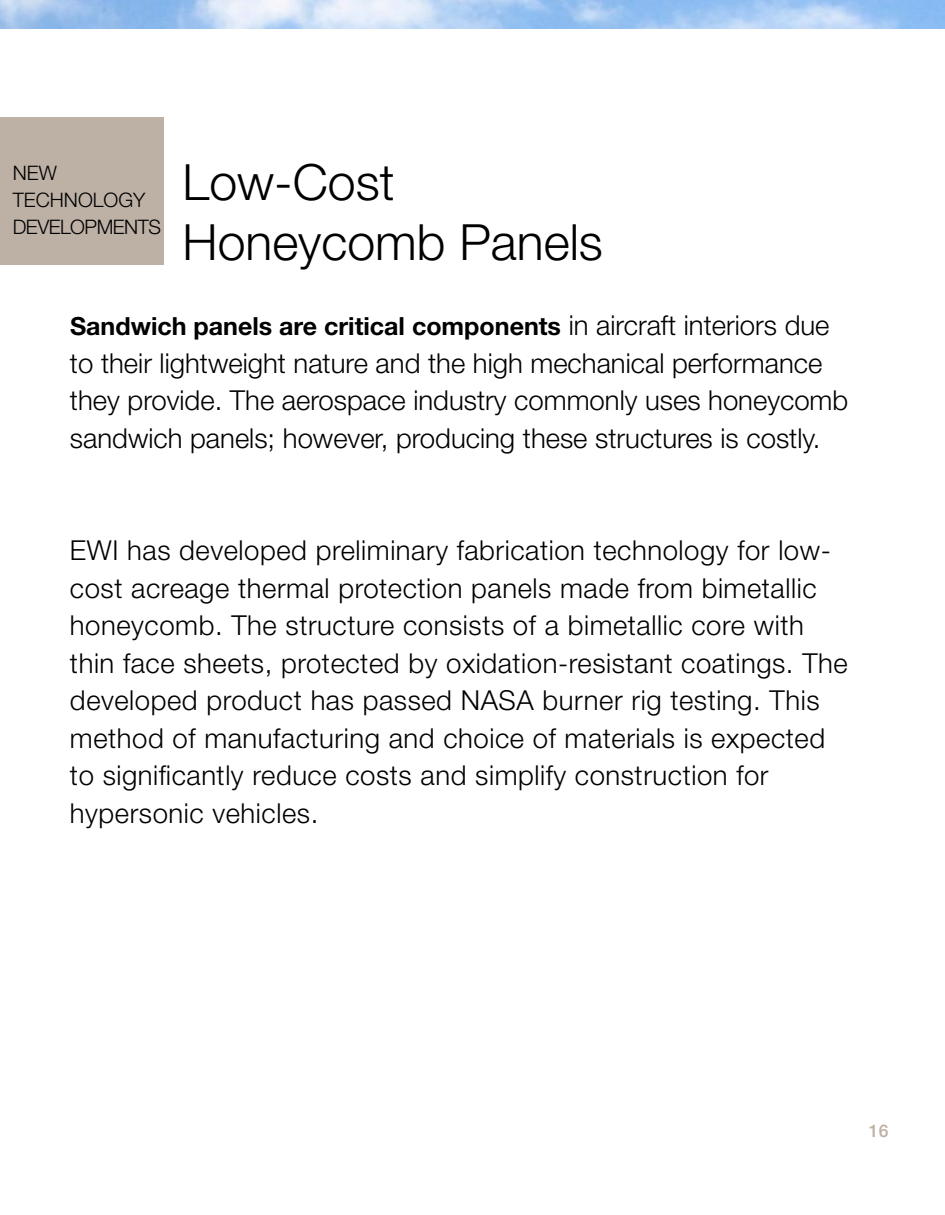
<style>
.page{position:relative;width:945px;height:1215px;background:#fff}
.page>*{position:absolute;margin:0;border:0;box-sizing:border-box;transform-origin:0 0}
.t1{font:300 50px/60px "Helvetica Neue";color:#000}
.t2{font:300 27.5px/37.5px "Helvetica Neue";letter-spacing:.02em;color:#000}
.t3{font:300 27.5px/37.5px "Helvetica Neue";color:#000}
.t4{font:700 25px "Helvetica Neue";color:#000}
.t5{font:300 20px/27px "Helvetica Neue";letter-spacing:-.01em;color:#000}
.t6{font:500 17.5px "Helvetica Neue";color:#bdb1a6}
.s1{font-weight:300;font-size:27.5px}
</style>
<div class="page">
<div style="left:0;top:118px;width:164px;height:147px;background:#bdb1a6"></div>
<p class="t5" style="left:13px;top:158px;width:150px">NEW<br>TECHNOLOGY<br>DEVELOPMENTS</p>
<h1 class="t1" style="left:182px;top:151px;width:422px">Low-Cost<br>Honeycomb Panels</h1>
<p class="t4" style="left:70px;top:311px;width:761px">Sandwich panels are critical components <span class="s1">in aircraft interiors due</span></p>
<p class="t3" style="left:70px;top:344px;width:780px">to their lightweight nature and the high mechanical performance they provide. The aerospace industry commonly uses honeycomb sandwich panels; however, producing these structures is costly.</p>
<p class="t2" style="left:70px;top:531px;width:779px">EWI has developed preliminary fabrication technology for low&shy;cost acreage thermal protection panels made from bimetallic honeycomb. The structure consists of a bimetallic core with thin face sheets, protected by oxidation-resistant coatings. The developed product has passed NASA burner rig testing. This method of manufacturing and choice of materials is expected to significantly reduce costs and simplify construction for hypersonic vehicles.</p>
<p class="t6" style="left:869px;top:1120px;width:21px">16</p>
</div>
